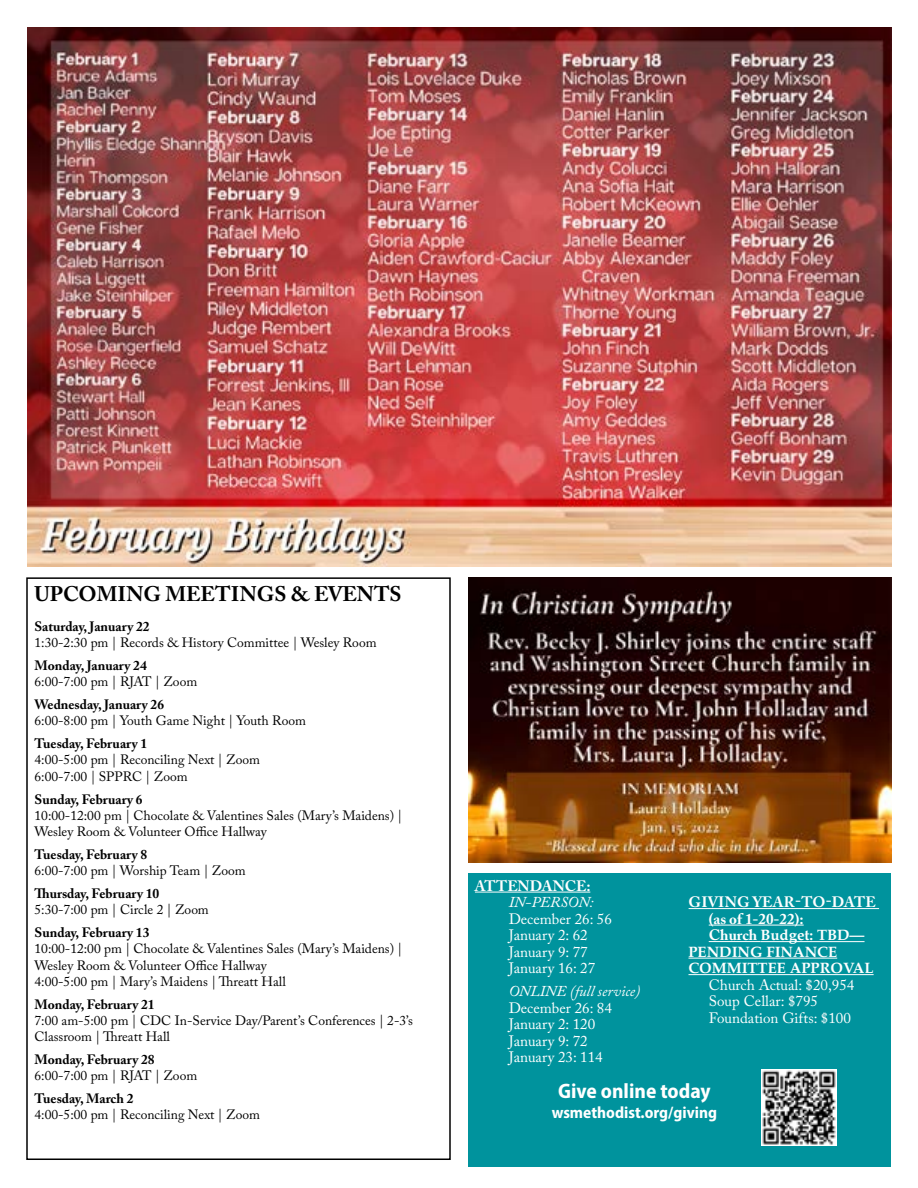
<style>
.page{position:relative;width:918px;height:1188px;background:#fff}
.page>*{position:absolute;margin:0;border:0;box-sizing:border-box;transform-origin:0 0}
.t1{font:700 21px "Adobe Caslon Pro";color:#000}
.t2{font:700 semi-condensed 21px "Myriad Pro";color:#fff}
.t3{font:700 semi-condensed 16.5px "Myriad Pro";color:#fff}
.t4{font:15px/16.5px "Adobe Caslon Pro";color:#fff}
.t5{font:700 15px/16.5px "Palatino";color:#fff}
.t6{font:700 15px/16.5px "Adobe Caslon Pro";color:#fff}
.t7{font:italic 15px "Adobe Caslon Pro";color:#fff}
.t8{font:13.5px/16.2px "Adobe Caslon Pro";color:#000}
.t9{font:700 13.5px "Adobe Caslon Pro";color:#000}
.s1{font-family:"Adobe Caslon Pro"}
</style>
<div class="page">
<div style="left:468px;top:873px;width:423px;height:294px;background:#00939d"></div>
<hr style="left:475px;top:892px;width:115px;height:1px;background:#fff">
<hr style="left:689px;top:908px;width:190px;height:1px;background:#fff">
<hr style="left:709px;top:925px;width:95px;height:1px;background:#fff">
<hr style="left:709px;top:941px;width:51px;height:1px;background:#fff">
<hr style="left:760px;top:941px;width:105px;height:1px;background:#fff">
<hr style="left:688px;top:958px;width:149px;height:1px;background:#fff">
<hr style="left:688px;top:974px;width:186px;height:1px;background:#fff">
<img style="left:761px;top:1070px;width:76px;height:75px">
<img style="left:27px;top:27px;width:864px;height:540px">
<img style="left:468px;top:577px;width:423px;height:285px">
<h1 class="t1" style="left:34px;top:582px;width:369px">UPCOMING MEETINGS &amp; EVENTS</h1>
<p class="t9" style="left:34px;top:618px;width:117px">Saturday, January 22</p>
<p class="t8" style="left:34px;top:634px;width:344px">1:30-2:30 pm | Records &amp; History Committee | Wesley Room</p>
<p class="t9" style="left:34px;top:657px;width:114px">Monday, January 24</p>
<p class="t8" style="left:34px;top:673px;width:164px">6:00-7:00 pm | RJAT | Zoom</p>
<p class="t9" style="left:34px;top:697px;width:131px">Wednesday, January 26</p>
<p class="t8" style="left:34px;top:713px;width:273px">6:00-8:00 pm | Youth Game Night | Youth Room</p>
<p class="t9" style="left:34px;top:736px;width:114px">Tuesday, February 1</p>
<p class="t8" style="left:34px;top:752px;width:227px">4:00-5:00 pm | Reconciling Next | Zoom<br>6:00-7:00 | SPPRC | Zoom</p>
<p class="t9" style="left:34px;top:791px;width:110px">Sunday, February 6</p>
<p class="t8" style="left:34px;top:807px;width:369px">10:00-12:00 pm | Chocolate &amp; Valentines Sales (Mary’s Maidens) |<br>Wesley Room &amp; Volunteer Office Hallway</p>
<p class="t9" style="left:34px;top:846px;width:114px">Tuesday, February 8</p>
<p class="t8" style="left:34px;top:862px;width:213px">6:00-7:00 pm | Worship Team | Zoom</p>
<p class="t9" style="left:34px;top:886px;width:126px">Thursday, February 10</p>
<p class="t8" style="left:34px;top:902px;width:176px">5:30-7:00 pm | Circle 2 | Zoom</p>
<p class="t9" style="left:34px;top:925px;width:116px">Sunday, February 13</p>
<p class="t8" style="left:34px;top:941px;width:369px">10:00-12:00 pm | Chocolate &amp; Valentines Sales (Mary’s Maidens) |<br>Wesley Room &amp; Volunteer Office Hallway<br>4:00-5:00 pm | Mary’s Maidens | Threatt Hall</p>
<p class="t9" style="left:34px;top:996px;width:122px">Monday, February 21</p>
<p class="t8" style="left:34px;top:1012px;width:380px">7:00 am-5:00 pm | CDC In-Service Day/Parent’s Conferences | 2-3’s<br>Classroom | Threatt Hall</p>
<p class="t9" style="left:34px;top:1052px;width:122px">Monday, February 28</p>
<p class="t8" style="left:34px;top:1068px;width:164px">6:00-7:00 pm | RJAT | Zoom</p>
<p class="t9" style="left:34px;top:1091px;width:101px">Tuesday, March 2</p>
<p class="t8" style="left:34px;top:1107px;width:227px">4:00-5:00 pm | Reconciling Next | Zoom</p>
<p class="t6" style="left:475px;top:877px;width:117px">ATTENDANCE:</p>
<p class="t7" style="left:509px;top:893px;width:86px">IN-PERSON:</p>
<p class="t4" style="left:509px;top:910px;width:105px">December 26: 56<br>January 2: 62<br>January 9: 77<br>January 16: 27</p>
<p class="t7" style="left:509px;top:982px;width:133px">ONLINE (full service)</p>
<p class="t4" style="left:509px;top:999px;width:105px">December 26: 84<br>January 2: 120<br>January 9: 72<br>January 23: 114</p>
<p class="t6" style="left:709px;top:894px;width:169px;text-indent:-20px">GIVING YEAR-TO-DATE (as of 1-20-22):</p>
<p class="t5" style="left:688px;top:926px;width:187px;text-indent:20px"><span class="s1">Church</span> Budget: TBD—<br>PENDING FINANCE<br>COMMITTEE APPROVAL</p>
<p class="t4" style="left:709px;top:976px;width:147px">Church Actual: $20,954<br>Soup Cellar: $795<br>Foundation Gifts: $100</p>
<h1 class="t2" style="left:558px;top:1078px;width:154px">Give online today</h1>
<p class="t3" style="left:552px;top:1102px;width:167px">wsmethodist.org/giving</p>
</div>
